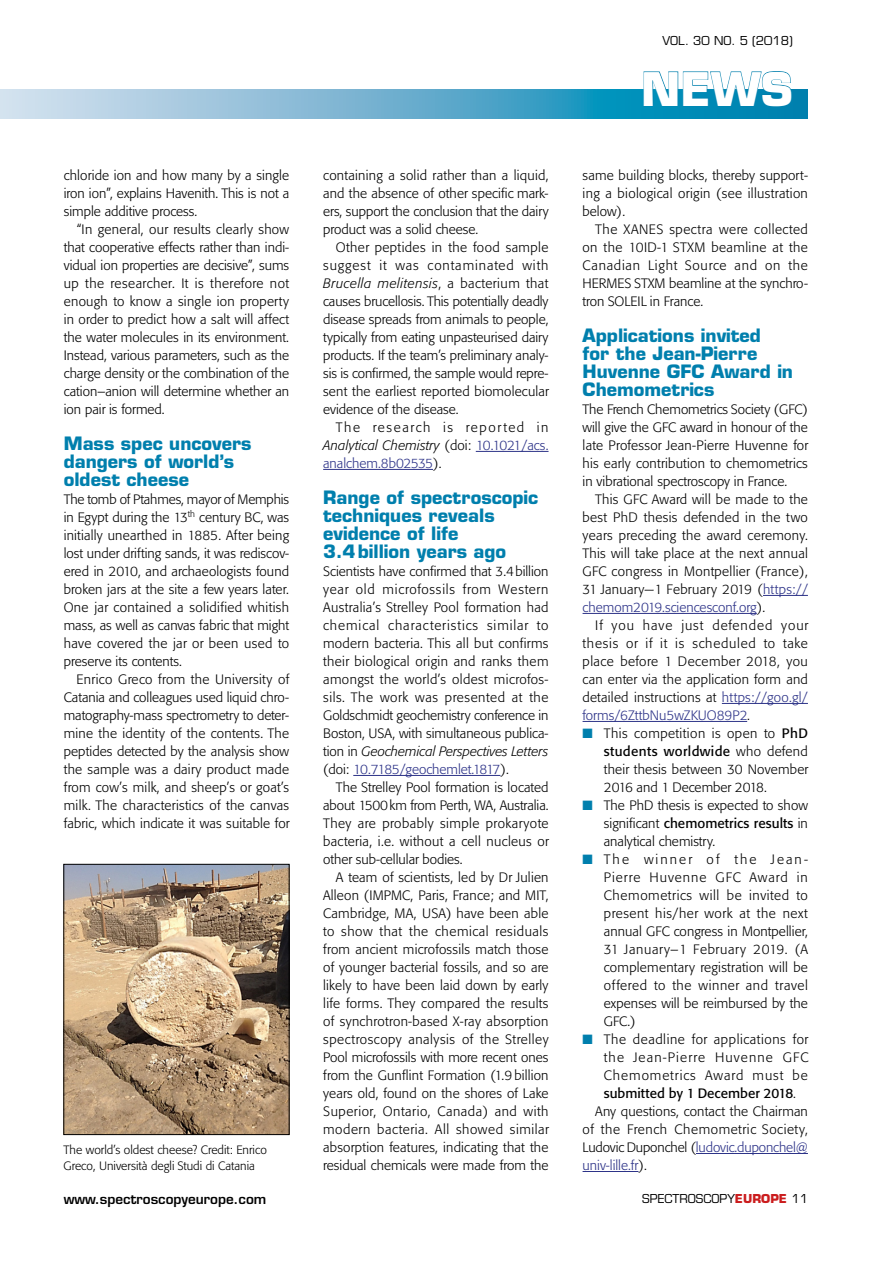
<style>
.page{position:relative;width:893px;height:1263px;background:#fff}
.page>*{position:absolute;margin:0;border:0;box-sizing:border-box;transform-origin:0 0}
.t1{font:700 45px "Eurostile";color:#fff}
.News_A_head{font:700 18px/18px "Eurostile";color:#007fad}
.Body_indent{font:300 13.5px/18px "Formata BQ";letter-spacing:.005em;color:#000;text-align:justify}
.Body_copy{font:300 13.5px/18px "Formata BQ";color:#000;text-align:justify}
.t2{font:600 13.5px "Eurostile";color:#000}
.Article_caption_No_N{font:300 12px/15.8px "Formata BQ";color:#000}
.t3{font:12px "Eurostile";color:#000}
.s1{font-style:italic}
.s2{color:#2d3388}
.s3{color:#007fad}
.s4{font-weight:400}
.s5{font-weight:700;color:#cb1d1e}
</style>
<div class="page">
<svg style="left:0;top:89px;width:808px;height:29px;background:#6eb3d1"></svg>
<svg style="left:643px;top:71px;width:149px;height:36px"></svg>
<hr style="left:476px;top:451px;width:73px;height:1px;background:#2d3388">
<hr style="left:323px;top:469px;width:110px;height:1px;background:#2d3388">
<hr style="left:353px;top:775px;width:147px;height:1px;background:#2d3388">
<hr style="left:763px;top:595px;width:45px;height:1px;background:#2d3388">
<hr style="left:583px;top:613px;width:174px;height:1px;background:#2d3388">
<hr style="left:722px;top:703px;width:86px;height:1px;background:#2d3388">
<hr style="left:583px;top:721px;width:164px;height:1px;background:#2d3388">
<hr style="left:696px;top:1153px;width:112px;height:1px;background:#2d3388">
<hr style="left:583px;top:1171px;width:55px;height:1px;background:#2d3388">
<img style="left:66px;top:866px;width:221px;height:267px">
<div style="left:64px;top:864px;width:225px;height:271px;border:1px solid #000"></div>
<p class="t3" style="left:662px;top:33px;width:132px">VOL. 30 NO. 5 (2018)</p>
<p class="Body_indent" style="left:64px;top:166px;width:227px">chloride ion and how many by a single iron ion”, explains Havenith. This is not a simple additive process.</p>
<p class="Body_indent" style="left:64px;top:220px;width:227px;text-indent:13px">“In general, our results clearly show that cooperative effects rather than indi&shy;vidual ion properties are decisive”, sums up the researcher. It is therefore not enough to know a single ion property in order to predict how a salt will affect the water molecules in its environment.<br>Instead, various parameters, such as the charge density or the combination of the cation–anion will determine whether an ion pair is formed.</p>
<p class="News_A_head" style="left:64px;top:434px;width:189px">Mass spec uncovers dangers of world’s oldest cheese</p>
<p class="Body_copy" style="left:64px;top:490px;width:227px">The tomb of Ptahmes, mayor of Memphis in Egypt during the 13<sup>th</sup> century BC, was initially unearthed in 1885. After being lost under drifting sands, it was rediscov&shy;ered in 2010, and archaeologists found broken jars at the site a few years later.<br>One jar contained a solidified whitish mass, as well as canvas fabric that might have covered the jar or been used to preserve its contents.</p>
<p class="Body_indent" style="left:64px;top:670px;width:227px;text-indent:13px">Enrico Greco from the University of Catania and colleagues used liquid chro&shy;matography-mass spectrometry to deter&shy;mine the identity of the contents. The peptides detected by the analysis show the sample was a dairy product made from cow’s milk, and sheep’s or goat’s milk. The characteristics of the canvas fabric, which indicate it was suitable for</p>
<p class="Article_caption_No_N" style="left:64px;top:1142px;width:205px">The world’s oldest cheese? Credit: Enrico<br>Greco, Università degli Studi di Catania</p>
<p class="Body_indent" style="left:323px;top:166px;width:227px">containing a solid rather than a liquid, and the absence of other specific mark&shy;ers, support the conclusion that the dairy product was a solid cheese.</p>
<p class="Body_indent" style="left:323px;top:238px;width:227px;text-indent:13px">Other peptides in the food sample suggest it was contaminated with <span class="s1">Brucella melitensis</span>, a bacterium that causes brucellosis. This potentially deadly disease spreads from animals to people, typically from eating unpasteurised dairy products. If the team’s preliminary analy&shy;sis is confirmed, the sample would repre&shy;sent the earliest reported biomolecular evidence of the disease.</p>
<p class="Body_indent" style="left:323px;top:418px;width:227px;text-indent:13px">The research is reported in <span class="s1">Analytical Chemistry</span> (doi: <span class="s2">10.1021/acs. analchem.8b02535</span>).</p>
<p class="News_A_head" style="left:323px;top:488px;width:217px">Range of spectroscopic techniques reveals evidence of life<br>3.4billion years ago</p>
<p class="Body_copy" style="left:323px;top:562px;width:227px">Scientists have confirmed that 3.4billion year old microfossils from Western Australia’s Strelley Pool formation had chemical characteristics similar to modern bacteria. This all but confirms their biological origin and ranks them amongst the world’s oldest microfos&shy;sils. The work was presented at the Goldschmidt geochemistry conference in Boston, USA, with simultaneous publica&shy;tion in <span class="s1">Geochemical Perspectives Letters </span>(doi: <span class="s2">10.7185/geochemlet.1817</span>).</p>
<p class="Body_indent" style="left:323px;top:778px;width:227px;text-indent:13px">The Strelley Pool formation is located about 1500km from Perth, WA, Australia.<br>They are probably simple prokaryote bacteria, i.e. without a cell nucleus or other sub-cellular bodies.</p>
<p class="Body_indent" style="left:323px;top:868px;width:227px;text-indent:13px">A team of scientists, led by Dr Julien Alleon (IMPMC, Paris, France; and MIT, Cambridge, MA, USA) have been able to show that the chemical residuals from ancient microfossils match those of younger bacterial fossils, and so are likely to have been laid down by early life forms. They compared the results of synchrotron-based X-ray absorption spectroscopy analysis of the Strelley Pool microfossils with more recent ones from the Gunflint Formation (1.9 billion years old, found on the shores of Lake Superior, Ontario, Canada) and with modern bacteria. All showed similar absorption features, indicating that the residual chemicals were made from the</p>
<h1 class="t1" style="left:641px;top:61px;width:153px">NEWS</h1>
<p class="Body_indent" style="left:583px;top:166px;width:227px">same building blocks, thereby support&shy;ing a biological origin (see illustration below).</p>
<p class="Body_indent" style="left:583px;top:220px;width:227px;text-indent:13px">The XANES spectra were collected on the 10ID-1 STXM beamline at the Canadian Light Source and on the HERMES STXM beamline at the synchro&shy;tron SOLEIL in France.</p>
<p class="News_A_head" style="left:583px;top:326px;width:212px">Applications invited<br>for the Jean-Pierre<br>Huvenne GFC Award in<br>Chemometrics</p>
<p class="Body_copy" style="left:583px;top:400px;width:227px">The French Chemometrics Society (GFC) will give the GFC award in honour of the late Professor Jean-Pierre Huvenne for his early contribution to chemometrics in vibrational spectroscopy in France.</p>
<p class="Body_indent" style="left:583px;top:490px;width:227px;text-indent:13px">This GFC Award will be made to the best PhD thesis defended in the two years preceding the award ceremony.<br>This will take place at the next annual GFC congress in Montpellier (France), 31 January—1 February 2019 (<span class="s2">https:// chemom2019.sciencesconf.org</span>).</p>
<p class="Body_indent" style="left:583px;top:616px;width:227px;text-indent:13px">If you have just defended your thesis or if it is scheduled to take place before 1 December 2018, you can enter via the application form and detailed instructions at <span class="s2">https://goo.gl/ forms/6ZttbNu5wZKUO89P2</span>.</p>
<p class="Body_indent" style="left:604px;top:724px;width:206px;text-indent:-21px"><span class="s3">■</span> This competition is open to <span class="s4">PhD students worldwide</span> who defend their thesis between 30 November 2016 and 1 December 2018.</p>
<p class="Body_indent" style="left:604px;top:796px;width:206px;text-indent:-21px"><span class="s3">■</span> The PhD thesis is expected to show significant <span class="s4">chemometrics results</span> in analytical chemistry.</p>
<p class="Body_indent" style="left:604px;top:850px;width:206px;text-indent:-21px"><span class="s3">■</span> The winner of the Jean-Pierre Huvenne GFC Award in Chemometrics will be invited to present his/her work at the next annual GFC congress in Montpellier, 31 January–1 February 2019. (A complementary registration will be offered to the winner and travel expenses will be reimbursed by the GFC.)</p>
<p class="Body_indent" style="left:604px;top:1030px;width:206px;text-indent:-21px"><span class="s3">■</span> The deadline for applications for the Jean-Pierre Huvenne GFC Chemometrics Award must be <span class="s4">submitted by 1 December 2018</span>.</p>
<p class="Body_indent" style="left:583px;top:1102px;width:227px;text-indent:13px">Any questions, contact the Chairman of the French Chemometric Society, Ludovic Duponchel (<span class="s2">ludovic.duponchel@ univ-lille.fr</span>).</p>
<p class="t2" style="left:64px;top:1190px;width:204px">www.spectroscopyeurope.com</p>
<p class="t3" style="left:642px;top:1191px;width:167px">SPECTROSCOPY<span class="s5">EUROPE</span> 11</p>
</div>
